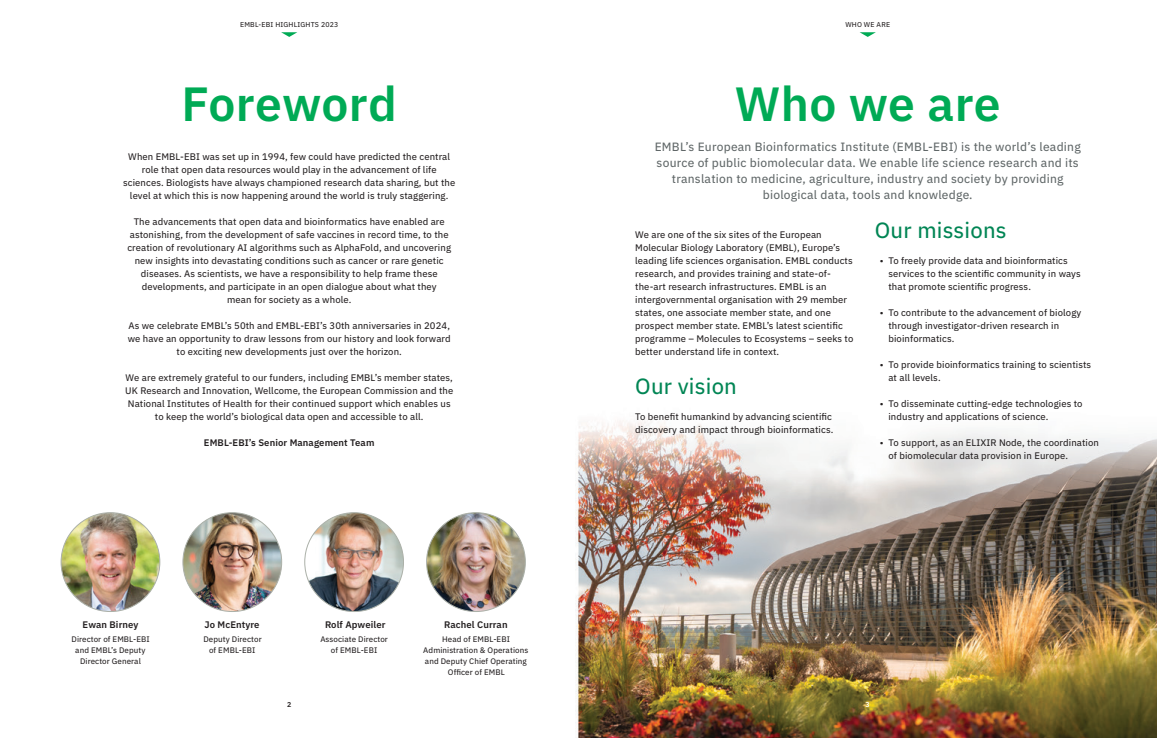
<style>
.page{position:relative;width:1157px;height:738px;background:#fff}
.page>*{position:absolute;margin:0;border:0;box-sizing:border-box;transform-origin:0 0}
.Sectionhead_Sans_SemiBold_48_52_Green{font:600 48px "IBM Plex Sans";letter-spacing:.005em;color:#0a5}
.H1_Sans_Text_22_26_DarkGreen{font:22px "IBM Plex Sans Text";letter-spacing:.01em;color:#008554}
.Introtext_Sans_Text_12_16_Grey{font:12px/16px "IBM Plex Sans Text";letter-spacing:.02em;color:#606768;text-align:center}
.Bodytext_Sans_9_5_13_text{font:9.5px/13px "IBM Plex Sans Text";letter-spacing:.01em;color:#231f20}
.Bodytext_Sans_9_5_13_text-2{font:600 9.5px "IBM Plex Sans";letter-spacing:.01em;color:#231f20}
.Bodytext_Sans_9_5_13_text-3{font:8px/11px "IBM Plex Sans Text";letter-spacing:.01em;color:#231f20;text-align:center}
.Pageheader_Sans_Text_7_8{font:7px "IBM Plex Sans Text";letter-spacing:.025em;color:#231f20}
.t1{font:600 7px "IBM Plex Sans";color:#231f20}
.Pagefooter_Sans_Text_7_8{font:600 7px "IBM Plex Sans";color:#fff}
</style>
<div class="page">
<img style="left:60px;top:420px;width:1097px;height:317px">
<img style="left:183px;top:512px;width:99px;height:99px;border-radius:49px">
<img style="left:426px;top:512px;width:99px;height:99px;border-radius:49px">
<img style="left:61px;top:512px;width:99px;height:99px;border-radius:49px">
<img style="left:305px;top:512px;width:98px;height:99px;border-radius:49px">
<svg style="left:281px;top:32px;width:16px;height:5px"></svg>
<svg style="left:859px;top:32px;width:17px;height:5px"></svg>
<p class="Pageheader_Sans_Text_7_8" style="left:240px;top:20px;width:100px">EMBL-EBI HIGHLIGHTS 2023</p>
<p class="Sectionhead_Sans_SemiBold_48_52_Green" style="left:182px;top:66px;width:217px">Foreword</p>
<p class="Bodytext_Sans_9_5_13_text" style="left:123px;top:149px;width:334px;text-align:center">When EMBL-EBI was set up in 1994, few could have predicted the central role that open data resources would play in the advancement of life sciences. Biologists have always championed research data sharing, but the level at which this is now happening around the world is truly staggering.</p>
<p class="Bodytext_Sans_9_5_13_text" style="left:127px;top:214px;width:325px;text-align:center">The advancements that open data and bioinformatics have enabled are astonishing, from the development of safe vaccines in record time, to the creation of revolutionary AI algorithms such as AlphaFold, and uncovering new insights into devastating conditions such as cancer or rare genetic diseases. As scientists, we have a responsibility to help frame these developments, and participate in an open dialogue about what they<br>mean for society as a whole.</p>
<p class="Bodytext_Sans_9_5_13_text" style="left:128px;top:318px;width:324px;text-align:center">As we celebrate EMBL’s 50th and EMBL-EBI’s 30th anniversaries in 2024, we have an opportunity to draw lessons from our history and look forward to exciting new developments just over the horizon.</p>
<p class="Bodytext_Sans_9_5_13_text" style="left:125px;top:370px;width:329px;text-align:center">We are extremely grateful to our funders, including EMBL’s member states, UK Research and Innovation, Wellcome, the European Commission and the National Institutes of Health for their continued support which enables us to keep the world’s biological data open and accessible to all.</p>
<p class="Bodytext_Sans_9_5_13_text-2" style="left:204px;top:435px;width:172px">EMBL-EBI’s Senior Management Team</p>
<p class="Bodytext_Sans_9_5_13_text-2" style="left:83px;top:617px;width:57px">Ewan Birney</p>
<p class="Bodytext_Sans_9_5_13_text-3" style="left:71px;top:632px;width:80px">Director of EMBL-EBI and EMBL’s Deputy<br>Director General</p>
<p class="Bodytext_Sans_9_5_13_text-2" style="left:204px;top:617px;width:57px">Jo McEntyre</p>
<p class="Bodytext_Sans_9_5_13_text-3" style="left:203px;top:632px;width:60px">Deputy Director of EMBL-EBI</p>
<p class="t1" style="left:287px;top:698px;width:6px">2</p>
<p class="Bodytext_Sans_9_5_13_text-2" style="left:325px;top:617px;width:62px">Rolf Apweiler</p>
<p class="Bodytext_Sans_9_5_13_text-3" style="left:320px;top:632px;width:69px">Associate Director of EMBL-EBI</p>
<p class="Bodytext_Sans_9_5_13_text-2" style="left:444px;top:617px;width:65px">Rachel Curran</p>
<p class="Bodytext_Sans_9_5_13_text-3" style="left:423px;top:632px;width:106px">Head of EMBL-EBI<br>Administration &amp; Operations and Deputy Chief Operating<br>Officer of EMBL</p>
<p class="Pageheader_Sans_Text_7_8" style="left:845px;top:20px;width:46px">WHO WE ARE</p>
<p class="Sectionhead_Sans_SemiBold_48_52_Green" style="left:735px;top:66px;width:267px">Who we are</p>
<p class="Introtext_Sans_Text_12_16_Grey" style="left:654px;top:138px;width:427px">EMBL’s European Bioinformatics Institute (EMBL-EBI) is the world’s leading source of public biomolecular data. We enable life science research and its translation to medicine, agriculture, industry and society by providing biological data, tools and knowledge.</p>
<p class="Bodytext_Sans_9_5_13_text" style="left:635px;top:227px;width:188px">We are one of the six sites of the European</p>
<p class="H1_Sans_Text_22_26_DarkGreen" style="left:874px;top:213px;width:133px">Our missions</p>
<p class="Bodytext_Sans_9_5_13_text" style="left:635px;top:240px;width:220px">Molecular Biology Laboratory (EMBL), Europe’s leading life sciences organisation. EMBL conducts research, and provides training and state-of&shy;the-art research infrastructures. EMBL is an intergovernmental organisation with 29 member states, one associate member state, and one prospect member state. EMBL’s latest scientific programme – Molecules to Ecosystems – seeks to better understand life in context.</p>
<p class="Bodytext_Sans_9_5_13_text" style="left:888px;top:253px;width:194px;text-indent:-9px">• To freely provide data and bioinformatics services to the scientific community in ways that promote scientific progress.</p>
<p class="Bodytext_Sans_9_5_13_text" style="left:888px;top:305px;width:194px;text-indent:-9px">• To contribute to the advancement of biology through investigator-driven research in bioinformatics.</p>
<p class="Bodytext_Sans_9_5_13_text" style="left:888px;top:357px;width:204px;text-indent:-9px">• To provide bioinformatics training to scientists at all levels.</p>
<p class="Bodytext_Sans_9_5_13_text" style="left:888px;top:396px;width:196px;text-indent:-9px">• To disseminate cutting-edge technologies to industry and applications of science.</p>
<p class="Bodytext_Sans_9_5_13_text" style="left:888px;top:435px;width:212px;text-indent:-9px">• To support, as an ELIXIR Node, the coordination of biomolecular data provision in Europe.</p>
<p class="H1_Sans_Text_22_26_DarkGreen" style="left:635px;top:369px;width:103px">Our vision</p>
<p class="Bodytext_Sans_9_5_13_text" style="left:635px;top:409px;width:200px">To benefit humankind by advancing scientific discovery and impact through bioinformatics.</p>
<p class="Pagefooter_Sans_Text_7_8" style="left:865px;top:698px;width:6px">3</p>
</div>
